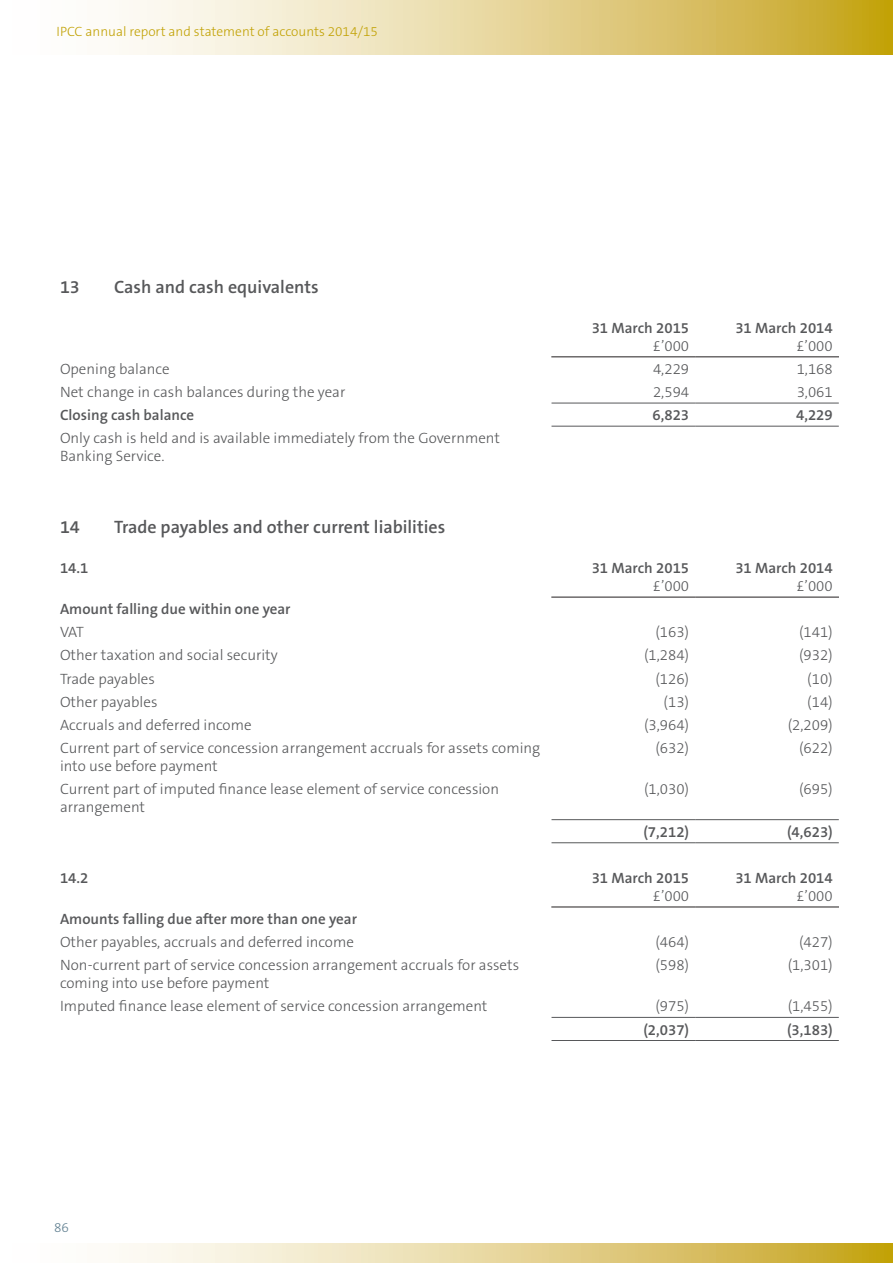
<style>
.page{position:relative;width:893px;height:1263px;background:#fff}
.page>*{position:absolute;margin:0;border:0;box-sizing:border-box;transform-origin:0 0}
.Body_copy_2{font:600 18px "The Sans B W6";color:#57585a}
.Table_text{font:300 15px/18px "The Sans B W3";color:#57585a}
.Table_Text_Bold{font:600 15px "The Sans B W6";color:#57585a}
.t1{font:300 13.5px "The Sans B W3";color:#c2a205}
.t2{font:300 13.5px "The Sans B W3";color:#618091}
</style>
<div class="page">
<svg style="left:119px;top:0;width:774px;height:54px;background:#e4d394"></svg>
<svg style="left:119px;top:1244px;width:774px;height:19px;background:#e4d394"></svg>
<hr style="left:551px;top:403px;width:144px;height:1px;background:#57585a">
<hr style="left:695px;top:403px;width:144px;height:1px;background:#57585a">
<hr style="left:551px;top:426px;width:144px;height:1px;background:#57585a">
<hr style="left:695px;top:426px;width:144px;height:1px;background:#57585a">
<hr style="left:551px;top:819px;width:144px;height:1px;background:#57585a">
<hr style="left:695px;top:819px;width:144px;height:1px;background:#57585a">
<hr style="left:551px;top:842px;width:144px;height:1px;background:#57585a">
<hr style="left:695px;top:842px;width:144px;height:1px;background:#57585a">
<hr style="left:551px;top:1017px;width:144px;height:1px;background:#57585a">
<hr style="left:695px;top:1017px;width:144px;height:1px;background:#57585a">
<hr style="left:551px;top:1040px;width:144px;height:1px;background:#57585a">
<hr style="left:695px;top:1040px;width:144px;height:1px;background:#57585a">
<hr style="left:551px;top:357px;width:144px;height:1px;background:#231f20">
<hr style="left:695px;top:357px;width:144px;height:1px;background:#231f20">
<hr style="left:551px;top:597px;width:144px;height:1px;background:#231f20">
<hr style="left:695px;top:597px;width:144px;height:1px;background:#231f20">
<hr style="left:551px;top:907px;width:144px;height:1px;background:#231f20">
<hr style="left:695px;top:907px;width:144px;height:1px;background:#231f20">
<p class="t1" style="left:56px;top:23px;width:323px">IPCC annual report and statement of accounts 2014/15</p>
<p class="Body_copy_2" style="left:60px;top:275px;width:21px">13</p>
<p class="Body_copy_2" style="left:114px;top:275px;width:206px">Cash and cash equivalents</p>
<p class="Table_Text_Bold" style="left:592px;top:318px;width:99px">31 March 2015</p>
<p class="Table_text" style="left:653px;top:337px;width:38px">£’000</p>
<p class="Table_Text_Bold" style="left:735px;top:318px;width:99px">31 March 2014</p>
<p class="Table_text" style="left:796px;top:337px;width:38px">£’000</p>
<p class="Table_text" style="left:60px;top:360px;width:111px">Opening balance</p>
<p class="Table_text" style="left:653px;top:360px;width:38px">4,229</p>
<p class="Table_text" style="left:797px;top:360px;width:38px">1,168</p>
<p class="Table_text" style="left:60px;top:383px;width:287px">Net change in cash balances during the year</p>
<p class="Table_text" style="left:653px;top:383px;width:38px">2,594</p>
<p class="Table_text" style="left:797px;top:383px;width:38px">3,061</p>
<p class="Table_Text_Bold" style="left:60px;top:405px;width:136px">Closing cash balance</p>
<p class="Table_Text_Bold" style="left:652px;top:405px;width:38px">6,823</p>
<p class="Table_Text_Bold" style="left:796px;top:405px;width:38px">4,229</p>
<p class="Table_text" style="left:60px;top:429px;width:441px">Only cash is held and is available immediately from the Government<br>Banking Service.</p>
<p class="Body_copy_2" style="left:60px;top:515px;width:21px">14</p>
<p class="Body_copy_2" style="left:114px;top:515px;width:333px">Trade payables and other current liabilities</p>
<p class="Table_Text_Bold" style="left:60px;top:558px;width:30px">14.1</p>
<p class="Table_Text_Bold" style="left:592px;top:558px;width:99px">31 March 2015</p>
<p class="Table_text" style="left:653px;top:577px;width:38px">£’000</p>
<p class="Table_Text_Bold" style="left:735px;top:558px;width:99px">31 March 2014</p>
<p class="Table_text" style="left:796px;top:577px;width:38px">£’000</p>
<p class="Table_Text_Bold" style="left:60px;top:599px;width:232px">Amount falling due within one year</p>
<p class="Table_text" style="left:60px;top:623px;width:25px">VAT</p>
<p class="Table_text" style="left:655px;top:623px;width:35px">(163)</p>
<p class="Table_text" style="left:799px;top:623px;width:35px">(141)</p>
<p class="Table_text" style="left:60px;top:646px;width:219px">Other taxation and social security</p>
<p class="Table_text" style="left:644px;top:646px;width:47px">(1,284)</p>
<p class="Table_text" style="left:799px;top:646px;width:35px">(932)</p>
<p class="Table_text" style="left:60px;top:669px;width:96px">Trade payables</p>
<p class="Table_text" style="left:655px;top:669px;width:35px">(126)</p>
<p class="Table_text" style="left:807px;top:669px;width:27px">(10)</p>
<p class="Table_text" style="left:60px;top:693px;width:99px">Other payables</p>
<p class="Table_text" style="left:664px;top:693px;width:27px">(13)</p>
<p class="Table_text" style="left:807px;top:693px;width:27px">(14)</p>
<p class="Table_text" style="left:60px;top:716px;width:193px">Accruals and deferred income</p>
<p class="Table_text" style="left:644px;top:716px;width:47px">(3,964)</p>
<p class="Table_text" style="left:788px;top:716px;width:47px">(2,209)</p>
<p class="Table_text" style="left:60px;top:739px;width:482px">Current part of service concession arrangement accruals for assets coming into use before payment</p>
<p class="Table_text" style="left:655px;top:739px;width:35px">(632)</p>
<p class="Table_text" style="left:799px;top:739px;width:35px">(622)</p>
<p class="Table_text" style="left:60px;top:780px;width:441px">Current part of imputed finance lease element of service concession arrangement</p>
<p class="Table_text" style="left:644px;top:780px;width:47px">(1,030)</p>
<p class="Table_text" style="left:799px;top:780px;width:35px">(695)</p>
<p class="Table_Text_Bold" style="left:643px;top:822px;width:47px">(7,212)</p>
<p class="Table_Text_Bold" style="left:787px;top:822px;width:47px">(4,623)</p>
<p class="Table_Text_Bold" style="left:60px;top:868px;width:30px">14.2</p>
<p class="Table_Text_Bold" style="left:592px;top:868px;width:99px">31 March 2015</p>
<p class="Table_text" style="left:653px;top:887px;width:38px">£’000</p>
<p class="Table_Text_Bold" style="left:735px;top:868px;width:99px">31 March 2014</p>
<p class="Table_text" style="left:796px;top:887px;width:38px">£’000</p>
<p class="Table_Text_Bold" style="left:60px;top:909px;width:299px">Amounts falling due after more than one year</p>
<p class="Table_text" style="left:60px;top:933px;width:295px">Other payables, accruals and deferred income</p>
<p class="Table_text" style="left:655px;top:933px;width:35px">(464)</p>
<p class="Table_text" style="left:799px;top:933px;width:35px">(427)</p>
<p class="Table_text" style="left:60px;top:956px;width:461px">Non-current part of service concession arrangement accruals for assets coming into use before payment</p>
<p class="Table_text" style="left:655px;top:956px;width:35px">(598)</p>
<p class="Table_text" style="left:788px;top:956px;width:47px">(1,301)</p>
<p class="Table_text" style="left:60px;top:997px;width:429px">Imputed finance lease element of service concession arrangement</p>
<p class="Table_text" style="left:655px;top:997px;width:35px">(975)</p>
<p class="Table_text" style="left:788px;top:997px;width:47px">(1,455)</p>
<p class="Table_Text_Bold" style="left:643px;top:1020px;width:47px">(2,037)</p>
<p class="Table_Text_Bold" style="left:787px;top:1020px;width:47px">(3,183)</p>
<p class="t2" style="left:54px;top:1218px;width:16px">86</p>
</div>
